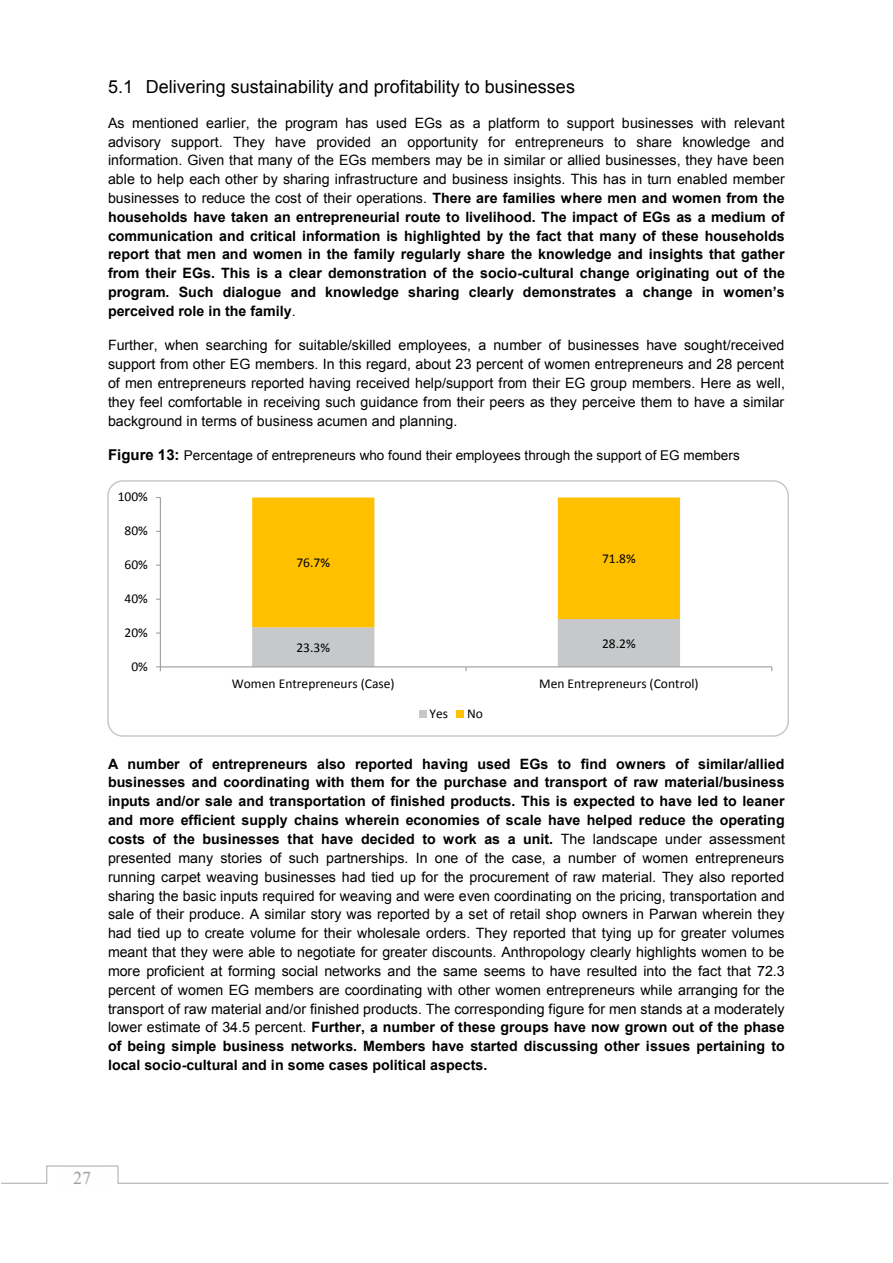
<style>
.page{position:relative;width:893px;height:1263px;background:#fff}
.page>*{position:absolute;margin:0;border:0;box-sizing:border-box;transform-origin:0 0}
.t1{font:18px "Arial";color:#000}
.t2{font:18px "Arial";color:#000}
.t3{font:18px "Times New Roman";color:#9d9fa2}
.t4{font:700 15px "Arial";color:#000}
.t5{font:14.25px/18.9px "Arial";color:#000}
.t6{font:700 14.25px/18.8px "Arial";color:#000}
.t7{font:700 14.25px "Arial";color:#000}
.t8{font:13.5px "Calibri";color:#000}
.t9{font:13.5px "Arial";letter-spacing:.005em;color:#000}
.s1{font-weight:400}
.s2{font-style:inherit}
.s3{font-weight:700}
</style>
<div class="page">
<svg style="left:1px;top:1165px;width:888px;height:19px"></svg>
<svg style="left:252px;top:497px;width:428px;height:122px;fill:#ffc000"></svg>
<hr style="left:160px;top:497px;width:1px;height:170px;background:#989a9d">
<hr style="left:160px;top:666px;width:612px;height:1px;background:#989a9d">
<svg style="left:156px;top:666px;width:5px;height:5px"></svg>
<svg style="left:252px;top:619px;width:428px;height:52px"></svg>
<div style="left:419px;top:711px;width:7px;height:7px;background:#c6c8ca"></div>
<div style="left:456px;top:711px;width:8px;height:7px;background:#ffc000"></div>
<div style="left:107px;top:481px;width:682px;height:256px;border:2px solid #c6c8ca;border-radius:15px"></div>
<p class="t2" style="left:108px;top:74px;width:27px">5.1</p>
<p class="t1" style="left:146px;top:74px;width:431px">Delivering sustainability and profitability to businesses</p>
<p class="t5" style="left:108px;top:113px;width:18px">As</p>
<p class="t5" style="left:132px;top:113px;width:68px">mentioned</p>
<p class="t5" style="left:206px;top:113px;width:45px">earlier,</p>
<p class="t5" style="left:257px;top:113px;width:21px">the</p>
<p class="t5" style="left:285px;top:113px;width:55px">program</p>
<p class="t5" style="left:345px;top:113px;width:24px">has</p>
<p class="t5" style="left:376px;top:113px;width:32px">used</p>
<p class="t5" style="left:415px;top:113px;width:29px">EGs</p>
<p class="t5" style="left:450px;top:113px;width:17px">as</p>
<p class="t5" style="left:473px;top:113px;width:9px">a</p>
<p class="t5" style="left:488px;top:113px;width:53px">platform</p>
<p class="t5" style="left:547px;top:113px;width:13px">to</p>
<p class="t5" style="left:567px;top:113px;width:49px">support</p>
<p class="t5" style="left:622px;top:113px;width:73px">businesses</p>
<p class="t5" style="left:701px;top:113px;width:27px">with</p>
<p class="t5" style="left:734px;top:113px;width:52px">relevant</p>
<p class="t5" style="left:488px;top:132px;width:18px">for</p>
<p class="t6" style="left:108px;top:133px;width:678px"><span class="s1">advisory<br>information. Given that many of the EGs members may be in similar or allied businesses, they have been able to help each other by sharing infrastructure and business insights. This has in turn enabled member businesses to reduce the cost of their operations.</span> There are families where men and women from the households have taken an entrepreneurial route to livelihood. The impact of EGs as a medium of communication and critical information is highlighted by the fact that many of these households report that men and women in the family regularly share the knowledge and insights that gather from their EGs. This is a clear demonstration of the socio-cultural change originating out of the</p>
<p class="t7" style="left:723px;top:283px;width:63px">women s’</p>
<p class="t5" style="left:233px;top:132px;width:33px">They</p>
<p class="t5" style="left:275px;top:132px;width:32px">have</p>
<p class="t5" style="left:316px;top:132px;width:56px">provided</p>
<p class="t5" style="left:408px;top:132px;width:72px">opportunity</p>
<p class="t5" style="left:636px;top:132px;width:37px">share</p>
<p class="t5" style="left:682px;top:132px;width:70px">knowledge</p>
<p class="t5" style="left:761px;top:132px;width:25px">and</p>
<p class="t5" style="left:171px;top:132px;width:53px">support.</p>
<p class="t5" style="left:515px;top:132px;width:90px">entrepreneurs</p>
<p class="t5" style="left:614px;top:132px;width:13px">to</p>
<p class="t5" style="left:381px;top:132px;width:17px">an</p>
<p class="t7" style="left:179px;top:283px;width:36px">Such</p>
<p class="t7" style="left:223px;top:283px;width:60px">dialogue</p>
<p class="t7" style="left:291px;top:283px;width:27px">and</p>
<p class="t7" style="left:325px;top:283px;width:75px">knowledge</p>
<p class="t7" style="left:408px;top:283px;width:53px">sharing</p>
<p class="t7" style="left:469px;top:283px;width:47px">clearly</p>
<p class="t7" style="left:523px;top:283px;width:95px">demonstrates</p>
<p class="t7" style="left:643px;top:283px;width:51px">change</p>
<p class="t7" style="left:702px;top:283px;width:14px">in</p>
<p class="t6" style="left:108px;top:283px;width:189px">pr<span class="s2">ogram.<br></span>perceived role in the family<span class="s1">.</span></p>
<p class="t7" style="left:626px;top:283px;width:9px">a</p>
<p class="t5" style="left:275px;top:336px;width:18px">for</p>
<p class="t5" style="left:299px;top:336px;width:94px">suitable/skilled</p>
<p class="t5" style="left:549px;top:336px;width:13px">of</p>
<p class="t5" style="left:684px;top:336px;width:102px">sought/received</p>
<p class="t5" style="left:108px;top:336px;width:678px">Further,<br>support from other EG members In. this regard, about 23 percent of women entrepreneurs and 28 percent of men entrepreneurs reported having received help/support from their EG group members. Here as well, they feel comfortable in receiving such guidance from their peers as they perceive them to have a similar background in terms of business acumen and planning.</p>
<p class="t9" style="left:184px;top:446px;width:557px">Percentage of entrepreneurs who found their employees through the support of EG members</p>
<p class="t5" style="left:165px;top:336px;width:35px">when</p>
<p class="t5" style="left:206px;top:336px;width:63px">searching</p>
<p class="t5" style="left:399px;top:336px;width:89px">employees a,</p>
<p class="t5" style="left:493px;top:336px;width:50px">number</p>
<p class="t5" style="left:568px;top:336px;width:73px">businesses</p>
<p class="t5" style="left:646px;top:336px;width:32px">have</p>
<p class="t4" style="left:108px;top:445px;width:73px">Figure 13:</p>
<p class="t8" style="left:118px;top:488px;width:32px">100%</p>
<p class="t8" style="left:125px;top:522px;width:25px">80%</p>
<p class="t8" style="left:125px;top:556px;width:25px">60%</p>
<p class="t8" style="left:125px;top:590px;width:25px">40%</p>
<p class="t8" style="left:125px;top:624px;width:25px">20%</p>
<p class="t8" style="left:131px;top:658px;width:18px">0%</p>
<p class="t8" style="left:296px;top:554px;width:35px">76.7%</p>
<p class="t8" style="left:602px;top:550px;width:35px">71.8%</p>
<p class="t8" style="left:296px;top:639px;width:35px">23.3%</p>
<p class="t8" style="left:602px;top:635px;width:35px">28.2%</p>
<p class="t8" style="left:232px;top:675px;width:164px">Women Entrepreneurs (Case)</p>
<p class="t8" style="left:539px;top:675px;width:161px">Men Entrepreneurs (Control(</p>
<p class="t8" style="left:429px;top:705px;width:20px">Yes</p>
<p class="t8" style="left:467px;top:705px;width:17px">No</p>
<p class="t6" style="left:108px;top:754px;width:12px">A</p>
<p class="t6" style="left:128px;top:754px;width:54px">number</p>
<p class="t6" style="left:189px;top:754px;width:15px">of</p>
<p class="t6" style="left:212px;top:754px;width:97px">entrepreneurs</p>
<p class="t6" style="left:317px;top:754px;width:30px">also</p>
<p class="t6" style="left:355px;top:754px;width:59px">reported</p>
<p class="t6" style="left:422px;top:754px;width:47px">having</p>
<p class="t6" style="left:477px;top:754px;width:35px">used</p>
<p class="t6" style="left:520px;top:754px;width:30px">EGs</p>
<p class="t6" style="left:558px;top:754px;width:15px">to</p>
<p class="t6" style="left:581px;top:754px;width:28px">find</p>
<p class="t6" style="left:616px;top:754px;width:51px">owners</p>
<p class="t6" style="left:675px;top:754px;width:15px">of</p>
<p class="t6" style="left:698px;top:754px;width:88px">similar/allied</p>
<p class="t6" style="left:108px;top:773px;width:501px">businesses and coordinating with them for the purchase and transport</p>
<p class="t6" style="left:108px;top:792px;width:678px">inputs and/or sale and transportation of finished products. This is expected to have led to leaner</p>
<p class="t6" style="left:548px;top:811px;width:238px">have helped reduce the operating</p>
<p class="t6" style="left:614px;top:773px;width:46px">of raw</p>
<p class="t6" style="left:665px;top:773px;width:122px">material/business</p>
<p class="t6" style="left:108px;top:811px;width:435px">and more efficient supply chains wherein economies of scale</p>
<p class="t6" style="left:108px;top:830px;width:39px">costs</p>
<p class="t6" style="left:153px;top:830px;width:15px">of</p>
<p class="t6" style="left:174px;top:830px;width:23px">the</p>
<p class="t6" style="left:202px;top:830px;width:79px">businesses</p>
<p class="t6" style="left:288px;top:830px;width:27px">that</p>
<p class="t6" style="left:321px;top:830px;width:34px">have</p>
<p class="t6" style="left:361px;top:830px;width:55px">decided</p>
<p class="t6" style="left:422px;top:830px;width:15px">to</p>
<p class="t6" style="left:443px;top:830px;width:35px">work</p>
<p class="t6" style="left:484px;top:830px;width:17px">as</p>
<p class="t6" style="left:508px;top:830px;width:9px">a</p>
<p class="t6" style="left:523px;top:830px;width:31px">unit.</p>
<p class="t5" style="left:561px;top:830px;width:26px">The</p>
<p class="t5" style="left:593px;top:830px;width:66px">landscape</p>
<p class="t5" style="left:665px;top:830px;width:38px">under</p>
<p class="t5" style="left:709px;top:830px;width:77px">assessment</p>
<p class="t5" style="left:270px;top:848px;width:13px">of</p>
<p class="t5" style="left:466px;top:848px;width:13px">of</p>
<p class="t5" style="left:623px;top:848px;width:13px">of</p>
<p class="t5" style="left:108px;top:848px;width:678px">presented<br>running carpet weaving businesses had tied up for the procurement of raw material. They also reported sharing the basic inputs required for weaving and were even coordinating on the pricing, transportation and sale of their produce A. similar story was reported by a set of retail shop owners in Parwan wherein they had tied up to create volume for their wholesale orders. They reported that tying up for greater volumes meant that they were able to negotiate for greater discounts. Anthropology clearly highlights women to be more proficient at forming social networks and the same seems to have resulted into the fact that 72.3 percent of women EG members are coordinating with other women entrepreneurs while arranging for the transport of raw material and/or finished products. The corresponding figure for men stands at a moderately lower estimate of 34.5 percent. <span class="s3">Further a, number of these groups have now grown out of the phase of being simple business networks. Members have started discussing other issues pertaining to local socio-cultural and in some cases political aspects.</span></p>
<p class="t5" style="left:220px;top:848px;width:43px">stories</p>
<p class="t5" style="left:289px;top:848px;width:32px">such</p>
<p class="t5" style="left:326px;top:848px;width:84px">partnerships.</p>
<p class="t5" style="left:416px;top:848px;width:13px">In</p>
<p class="t5" style="left:485px;top:848px;width:21px">the</p>
<p class="t5" style="left:568px;top:848px;width:50px">number</p>
<p class="t5" style="left:695px;top:848px;width:90px">entrepreneurs</p>
<p class="t5" style="left:179px;top:848px;width:36px">many</p>
<p class="t5" style="left:435px;top:848px;width:25px">one</p>
<p class="t5" style="left:512px;top:848px;width:51px">case a,</p>
<p class="t5" style="left:642px;top:848px;width:47px">women</p>
<p class="t3" style="left:73px;top:1166px;width:19px">27</p>
</div>
